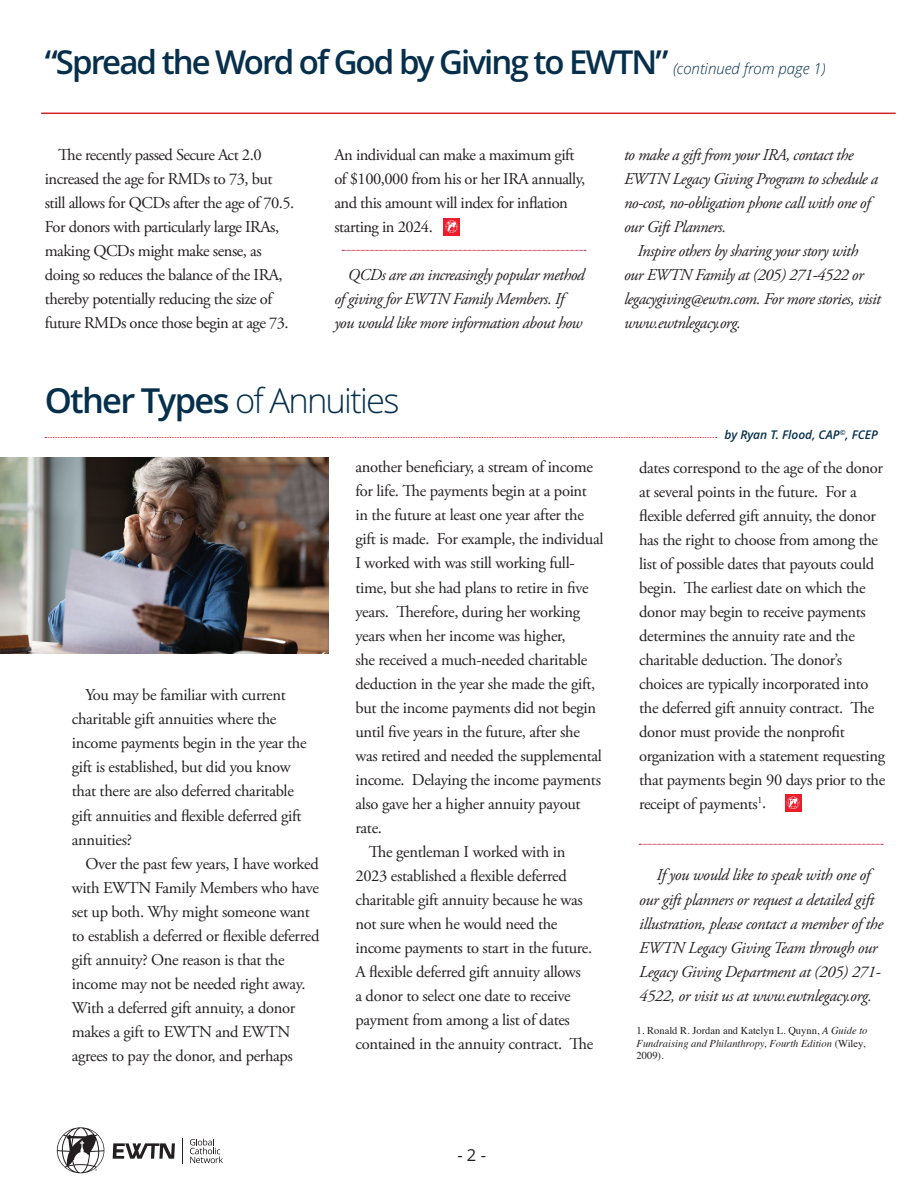
<style>
.page{position:relative;width:920px;height:1204px;background:#fff}
.page>*{position:absolute;margin:0;border:0;box-sizing:border-box;transform-origin:0 0}
.t1{font:300 34.5px "Open Sans";letter-spacing:-.05em;color:#062f4b}
.t2{font:600 33px "Open Sans";letter-spacing:-.06em;color:#062f4b}
.t3{font:16.5px/24px "Adobe Garamond Pro";letter-spacing:-.02em;color:#231f20}
.t4{font:italic 16.5px/24px "Adobe Garamond Pro";letter-spacing:-.03em;color:#231f20}
.t5{font:16.5px "Open Sans";color:#231f20}
.t6{font:italic 600 12px "Open Sans";color:#062f4b}
.t7{font:italic 10.5px/12.6px "Times";color:#231f20}
.s1{font-weight:300;font-style:italic;font-size:15px}
.s2{font-weight:600}
.s3{font-style:normal}
</style>
<div class="page">
<svg style="left:57px;top:1127px;width:47px;height:46px"></svg>
<svg style="left:113px;top:1143px;width:62px;height:15px"></svg>
<svg style="left:182px;top:1138px;width:1px;height:25px"></svg>
<svg style="left:190px;top:1138px;width:33px;height:25px"></svg>
<div style="left:784px;top:794px;width:17px;height:17px;background:#eb1c2c"></div>
<svg style="left:786px;top:796px;width:13px;height:13px"></svg>
<hr style="left:41px;top:112px;width:854px;height:2px;background:#d1232a">
<svg style="left:342px;top:250px;width:244px;height:1px"></svg>
<svg style="left:639px;top:844px;width:244px;height:1px"></svg>
<svg style="left:45px;top:437px;width:671px;height:1px"></svg>
<img style="left:0;top:457px;width:328px;height:196px">
<div style="left:443px;top:218px;width:17px;height:17px;background:#eb1c2c"></div>
<svg style="left:445px;top:220px;width:13px;height:13px"></svg>
<h2 class="t2" style="left:45px;top:40px;width:782px">“Spread the Word of God by Giving to EWTN” <span class="s1">(continued from page 1)</span></h2>
<p class="t3" style="left:45px;top:143px;width:251px;text-indent:13px">The recently passed Secure Act 2.0 increased the age for RMDs to 73, but still allows for QCDs after the age of 70.5.<br>For donors with particularly large IRAs, making QCDs might make sense, as doing so reduces the balance of the IRA, thereby potentially reducing the size of future RMDs once those begin at age 73.</p>
<p class="t3" style="left:334px;top:143px;width:252px">An individual can make a maximum gift of $100,000 from his or her IRA annually, and this amount will index for inflation starting in 2024.</p>
<p class="t4" style="left:334px;top:263px;width:252px;text-indent:13px">QCDs are an increasingly popular method of giving for EWTN Family Members. If you would like more information about how</p>
<p class="t4" style="left:624px;top:143px;width:255px">to make a gift from your IRA, contact the EWTN Legacy Giving Program to schedule a no-cost, no-obligation phone call with one of our Gift Planners.</p>
<p class="t4" style="left:624px;top:239px;width:258px;text-indent:13px">Inspire others by sharing your story with our EWTN Family at (205) 271-4522 or legacygiving@ewtn.com. For more stories, visit www.ewtnlegacy.org.</p>
<h1 class="t1" style="left:45px;top:377px;width:356px"><span class="s2">Other Types</span> of Annuities</h1>
<p class="t3" style="left:72px;top:683px;width:236px;text-indent:13px">You may be familiar with current charitable gift annuities where the income payments begin in the year the gift is established, but did you know that there are also deferred charitable gift annuities and flexible deferred gift annuities?</p>
<p class="t3" style="left:72px;top:851px;width:249px;text-indent:13px">Over the past few years, I have worked with EWTN Family Members who have set up both. Why might someone want to establish a deferred or flexible deferred gift annuity? One reason is that the income may not be needed right away.<br>With a deferred gift annuity, a donor makes a gift to EWTN and EWTN agrees to pay the donor, and perhaps</p>
<p class="t3" style="left:355px;top:456px;width:239px">another beneficiary, a stream of income</p>
<p class="t3" style="left:355px;top:480px;width:233px">for life. The payments begin at a point</p>
<p class="t3" style="left:355px;top:504px;width:230px">in the future at least one year after the</p>
<p class="t3" style="left:355px;top:528px;width:249px">gift is made. For example, the individual</p>
<p class="t3" style="left:355px;top:552px;width:221px">I worked with was still working full-</p>
<p class="t3" style="left:355px;top:576px;width:235px">time, but she had plans to retire in five</p>
<p class="t3" style="left:355px;top:600px;width:226px">years. Therefore, during her working</p>
<p class="t3" style="left:355px;top:624px;width:211px">years when her income was higher,</p>
<p class="t3" style="left:355px;top:648px;width:233px">she received a much-needed charitable</p>
<p class="t3" style="left:355px;top:672px;width:241px">deduction in the year she made the gift,</p>
<p class="t3" style="left:355px;top:696px;width:242px">but the income payments did not begin</p>
<p class="t3" style="left:355px;top:720px;width:226px">until five years in the future, after she</p>
<p class="t3" style="left:355px;top:744px;width:248px">was retired and needed the supplemental</p>
<p class="t3" style="left:355px;top:768px;width:247px">income. Delaying the income payments</p>
<p class="t3" style="left:355px;top:792px;width:226px">also gave her a higher annuity payout</p>
<p class="t3" style="left:355px;top:816px;width:28px">rate.</p>
<p class="t3" style="left:369px;top:840px;width:198px">The gentleman I worked with in</p>
<p class="t3" style="left:355px;top:864px;width:213px">2023 established a flexible deferred</p>
<p class="t3" style="left:355px;top:888px;width:229px">charitable gift annuity because he was</p>
<p class="t3" style="left:355px;top:912px;width:203px">not sure when he would need the</p>
<p class="t3" style="left:355px;top:936px;width:238px">income payments to start in the future.</p>
<p class="t3" style="left:355px;top:960px;width:227px">A flexible deferred gift annuity allows</p>
<p class="t3" style="left:355px;top:984px;width:217px">a donor to select one date to receive</p>
<p class="t3" style="left:355px;top:1008px;width:216px">payment from among a list of dates</p>
<p class="t3" style="left:355px;top:1032px;width:239px">contained in the annuity contract. The</p>
<p class="t6" style="left:724px;top:426px;width:155px">by Ryan T. Flood, CAP<sup>©</sup>, FCEP</p>
<p class="t3" style="left:639px;top:456px;width:248px">dates correspond to the age of the donor at several points in the future. For a flexible deferred gift annuity, the donor has the right to choose from among the list of possible dates that payouts could begin. The earliest date on which the donor may begin to receive payments determines the annuity rate and the charitable deduction. The donor’s choices are typically incorporated into the deferred gift annuity contract. The donor must provide the nonprofit organization with a statement requesting that payments begin 90 days prior to the receipt of payments<sup>1</sup>.</p>
<p class="t4" style="left:639px;top:863px;width:245px;text-indent:17px">If you would like to speak with one of our gift planners or request a detailed gift illustration, please contact a member of the EWTN Legacy Giving Team through our Legacy Giving Department at (205) 271- 4522, or visit us at www.ewtnlegacy.org.</p>
<p class="t7" style="left:636px;top:1023px;width:232px"><span class="s3">1. Ronald R. Jordan and Katelyn L. Quynn,</span> A Guide to<br>Fundraising and Philanthropy, Fourth Edition <span class="s3">(Wiley,<br>2009).</span></p>
<p class="t5" style="left:457px;top:1143px;width:30px">- 2 -</p>
</div>
